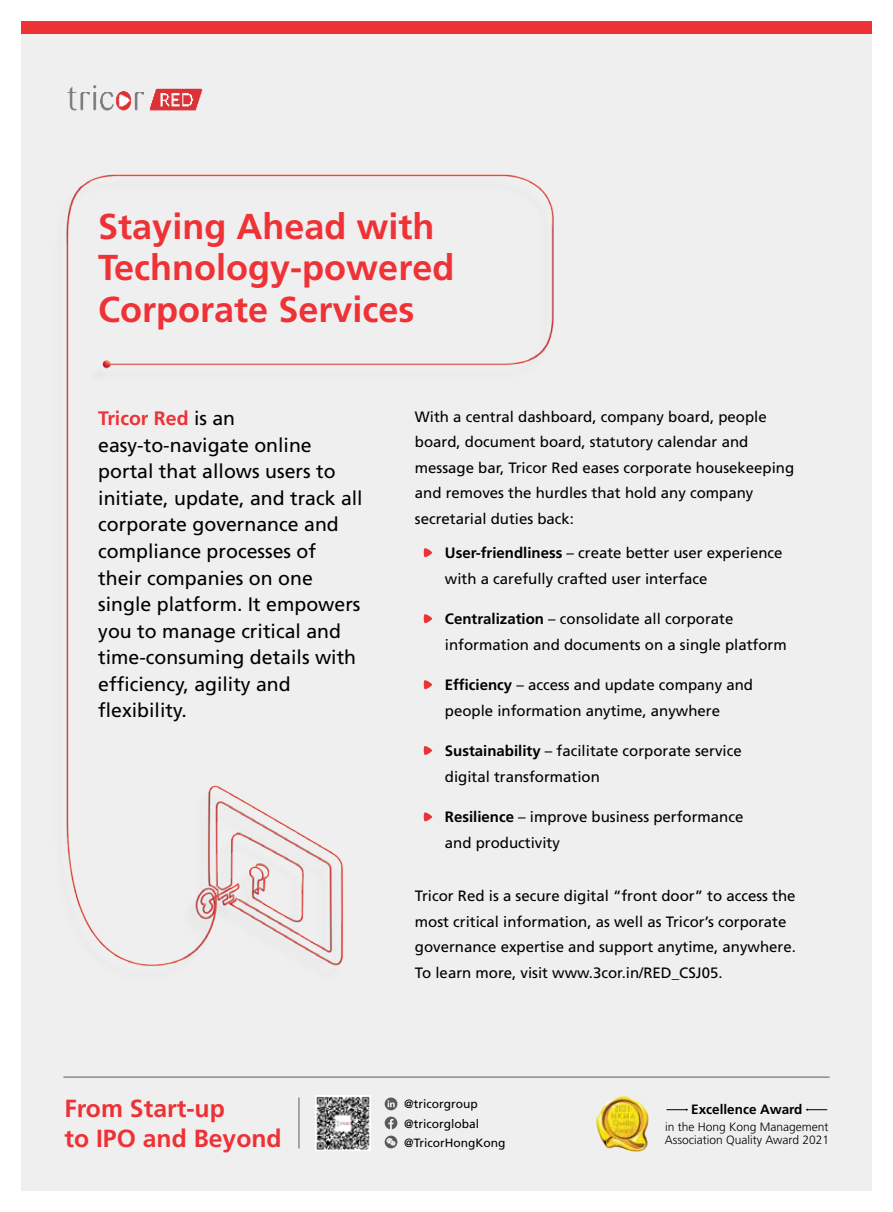
<style>
.page{position:relative;width:893px;height:1212px;background:#fff}
.page>*{position:absolute;margin:0;border:0;box-sizing:border-box;transform-origin:0 0}
.t1{font:700 36px/41.4px "Frutiger LT Std";color:#ee3236}
.t2{font:700 24.75px/29.7px "Frutiger LT Std";color:#ee3135}
.t3{font:19.5px/26.5px "Frutiger LT Std";color:#000}
.t4{font:15px/25.5px "Frutiger LT Std";color:#000}
.t5{font:700 13.5px "Frutiger LT Std";color:#000}
.t6{font:300 12px/13.5px "Frutiger LT Std";color:#000}
.t7{font:12px/19.5px "Frutiger LT Std";color:#000}
.s1{font-weight:700;color:#ee3236}
.s2{font-weight:700}
</style>
<div class="page">
<div style="left:21px;top:21px;width:851px;height:1169px;background:#efeff0"></div>
<div style="left:21px;top:21px;width:851px;height:12px;background:#ee3135"></div>
<hr style="left:63px;top:1077px;width:767px;height:1px;background:#58595b">
<hr style="left:299px;top:1097px;width:1px;height:51px;background:#58595b">
<svg style="left:385px;top:1097px;width:12px;height:13px"></svg>
<svg style="left:385px;top:1116px;width:12px;height:13px"></svg>
<svg style="left:385px;top:1135px;width:12px;height:13px"></svg>
<img style="left:595px;top:1096px;width:54px;height:56px">
<svg style="left:666px;top:1109px;width:22px;height:1px"></svg>
<svg style="left:806px;top:1109px;width:21px;height:1px"></svg>
<img style="left:315px;top:1095px;width:55px;height:56px">
<img style="left:67px;top:85px;width:136px;height:26px">
<img style="left:66px;top:174px;width:488px;height:792px">
<h1 class="t1" style="left:98px;top:206px;width:358px">Staying Ahead with<br>Technology-powered<br>Corporate Services</h1>
<p class="t3" style="left:98px;top:405px;width:266px"><span class="s1">Tricor Red</span> is an easy-to-navigate online portal that allows users to initiate, update, and track all corporate governance and compliance processes of their companies on one single platform. It empowers you to manage critical and time-consuming details with efficiency, agility and flexibility.</p>
<p class="t4" style="left:415px;top:404px;width:381px">With a central dashboard, company board, people board, document board, statutory calendar and message bar, Tricor Red eases corporate housekeeping and removes the hurdles that hold any company secretarial duties back:</p>
<p class="t4" style="left:445px;top:540px;width:339px"><span class="s2">User-friendliness</span> – create better user experience with a carefully crafted user interface</p>
<p class="t4" style="left:445px;top:606px;width:343px"><span class="s2">Centralization</span> – consolidate all corporate information and documents on a single platform</p>
<p class="t4" style="left:445px;top:672px;width:310px"><span class="s2">Efficiency</span> – access and update company and people information anytime, anywhere</p>
<p class="t4" style="left:445px;top:738px;width:298px"><span class="s2">Sustainability</span> – facilitate corporate service digital transformation</p>
<p class="t4" style="left:445px;top:804px;width:300px"><span class="s2">Resilience</span> – improve business performance and productivity</p>
<p class="t4" style="left:415px;top:883px;width:382px">Tricor Red is a secure digital “front door” to access the most critical information, as well as Tricor’s corporate governance expertise and support anytime, anywhere.<br>To learn more, visit www.3cor.in/RED_CSJ05.</p>
<h2 class="t2" style="left:64px;top:1093px;width:219px">From Start-up<br>to IPO and Beyond</h2>
<p class="t5" style="left:691px;top:1101px;width:113px">Excellence Award</p>
<p class="t7" style="left:404px;top:1094px;width:103px">@tricorgroup @tricorglobal @TricorHongKong</p>
<p class="t6" style="left:665px;top:1120px;width:166px">in the Hong Kong Management<br>Association Quality Award 2021</p>
</div>
